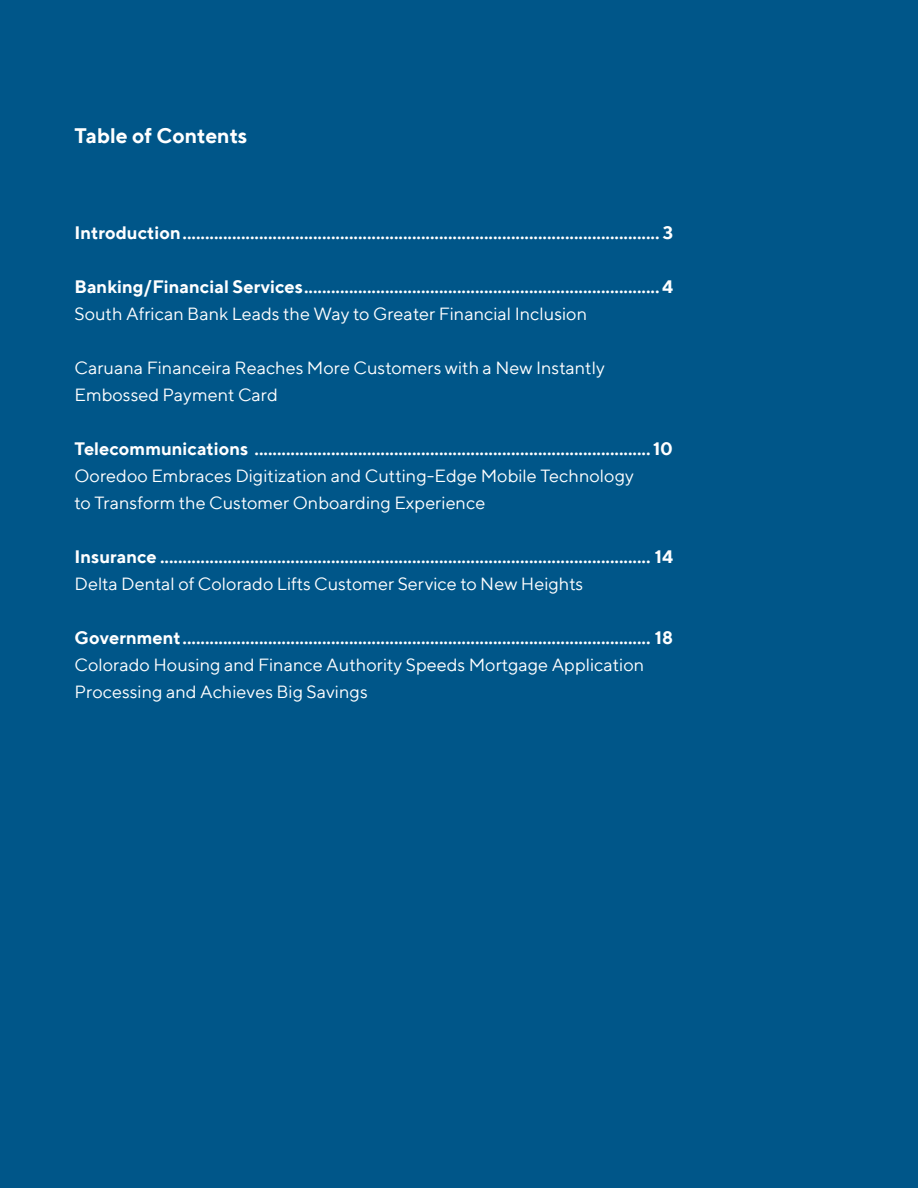
<style>
.page{position:relative;width:918px;height:1188px;background:#005689}
.page>*{position:absolute;margin:0;border:0;box-sizing:border-box;transform-origin:0 0}
.t1{font:700 21px "TT Norms";color:#fff}
.t2{font:700 18px "TT Norms";color:#fff}
.t3{font:18px/27px "TT Norms";color:#fff}
</style>
<div class="page">
<p class="t1" style="left:75px;top:123px;width:174px">Table of Contents</p>
<p class="t2" style="left:75px;top:221px;width:600px">Introduction.......................................................................................................... 3</p>
<p class="t2" style="left:75px;top:275px;width:600px">Banking/Financial Services...............................................................................4</p>
<p class="t3" style="left:75px;top:299px;width:514px">South African Bank Leads the Way to Greater Financial Inclusion</p>
<p class="t3" style="left:75px;top:353px;width:532px">Caruana Financeira Reaches More Customers with a New Instantly<br>Embossed Payment Card</p>
<p class="t2" style="left:75px;top:437px;width:600px">Telecommunications ........................................................................................ 10</p>
<p class="t3" style="left:75px;top:461px;width:561px">Ooredoo Embraces Digitization and Cutting-Edge Mobile Technology to Transform the Customer Onboarding Experience</p>
<p class="t2" style="left:75px;top:545px;width:600px">Insurance ............................................................................................................. 14</p>
<p class="t3" style="left:75px;top:569px;width:510px">Delta Dental of Colorado Lifts Customer Service to New Heights</p>
<p class="t2" style="left:75px;top:626px;width:600px">Government........................................................................................................ 18</p>
<p class="t3" style="left:75px;top:650px;width:571px">Colorado Housing and Finance Authority Speeds Mortgage Application<br>Processing and Achieves Big Savings</p>
</div>
